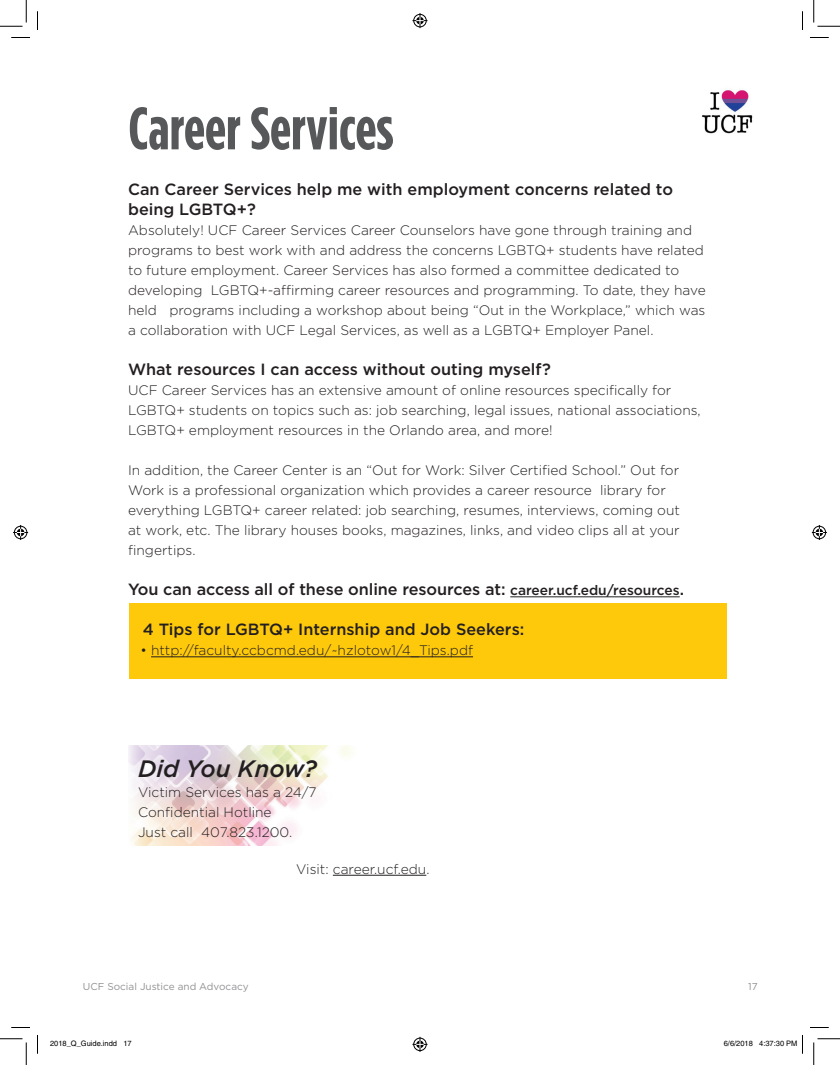
<style>
.page{position:relative;width:840px;height:1065px;background:#fff}
.page>*{position:absolute;margin:0;border:0;box-sizing:border-box;transform-origin:0 0}
.t1{font:700 60px "Gotham Condensed";color:#57585a}
.t2{font:italic 500 23.75px "Gotham";color:#231f20}
.t3{font:500 16.25px/20px "Gotham";color:#231f20}
.t4{font:300 13.75px/20px "Gotham";color:#231f20}
.t5{font:10px "Gotham";color:#8f9194}
.t6{font:7.5px "Helvetica";color:#000}
.s1{font-size:13.75px}
</style>
<div class="page">
<div style="left:129px;top:604px;width:597px;height:75px;background:#fec80b"></div>
<hr style="left:510px;top:596px;width:170px;height:1px;background:#231f20">
<hr style="left:151px;top:656px;width:322px;height:1px;background:#231f20">
<hr style="left:333px;top:875px;width:93px;height:1px;background:#231f20">
<img style="left:128px;top:745px;width:224px;height:101px">
<img style="left:702px;top:90px;width:51px;height:44px">
<svg style="left:11px;top:37px;width:19px;height:1px"></svg>
<svg style="left:810px;top:37px;width:19px;height:1px"></svg>
<svg style="left:11px;top:1027px;width:19px;height:1px"></svg>
<svg style="left:810px;top:1027px;width:19px;height:1px"></svg>
<svg style="left:37px;top:11px;width:1px;height:19px"></svg>
<svg style="left:37px;top:1035px;width:1px;height:19px"></svg>
<svg style="left:802px;top:11px;width:1px;height:19px"></svg>
<svg style="left:0;top:0;width:27px;height:27px"></svg>
<svg style="left:0;top:1039px;width:27px;height:26px"></svg>
<svg style="left:814px;top:0;width:26px;height:27px"></svg>
<svg style="left:814px;top:1039px;width:26px;height:26px"></svg>
<svg style="left:412px;top:13px;width:16px;height:15px"></svg>
<svg style="left:412px;top:1037px;width:16px;height:15px"></svg>
<svg style="left:13px;top:525px;width:15px;height:15px"></svg>
<svg style="left:812px;top:525px;width:15px;height:15px"></svg>
<svg style="left:802px;top:1035px;width:1px;height:19px"></svg>
<h1 class="t1" style="left:128px;top:95px;width:267px">Career Services</h1>
<p class="t3" style="left:128px;top:180px;width:546px">Can Career Services help me with employment concerns related to being LGBTQ+?</p>
<p class="t4" style="left:128px;top:220px;width:579px">Absolutely! UCF Career Services Career Counselors have gone through training and programs to best work with and address the concerns LGBTQ+ students have related to future employment. Career Services has also formed a committee dedicated to developing LGBTQ+-affirming career resources and programming. To date, they have held programs including a workshop about being “Out in the Workplace,” which was a collaboration with UCF Legal Services, as well as a LGBTQ+ Employer Panel.</p>
<p class="t3" style="left:128px;top:360px;width:424px">What resources I can access without outing myself?</p>
<p class="t4" style="left:128px;top:380px;width:574px">UCF Career Services has an extensive amount of online resources specifically for<br>LGBTQ+ students on topics such as: job searching, legal issues, national associations,<br>LGBTQ+ employment resources in the Orlando area, and more!</p>
<p class="t4" style="left:128px;top:461px;width:553px">In addition, the Career Center is an “Out for Work: Silver Certified School.” Out for Work is a professional organization which provides a career resource library for everything LGBTQ+ career related: job searching, resumes, interviews, coming out at work, etc. The library houses books, magazines, links, and video clips all at your fingertips.</p>
<p class="t3" style="left:128px;top:580px;width:558px">You can access all of these online resources at: <span class="s1">career.ucf.edu/resources</span>.</p>
<p class="t3" style="left:143px;top:620px;width:383px">4 Tips for LGBTQ+ Internship and Job Seekers:</p>
<p class="t4" style="left:140px;top:640px;width:334px">• http://faculty.ccbcmd.edu/~hzlotow1/4_Tips.pdf</p>
<h2 class="t2" style="left:138px;top:754px;width:180px">Did You Know?</h2>
<p class="t4" style="left:138px;top:782px;width:180px">Victim Services has a 24/7<br>Confidential Hotline<br>Just call 407.823.1200.</p>
<p class="t4" style="left:296px;top:859px;width:135px">Visit: career.ucf.edu.</p>
<p class="t5" style="left:83px;top:981px;width:167px">UCF Social Justice and Advocacy</p>
<p class="t5" style="left:748px;top:981px;width:11px">17</p>
<p class="t6" style="left:50px;top:1039px;width:83px">2018_Q_Guide.indd 17</p>
<p class="t6" style="left:724px;top:1039px;width:75px">6/6/2018 4:37:30 PM</p>
</div>
